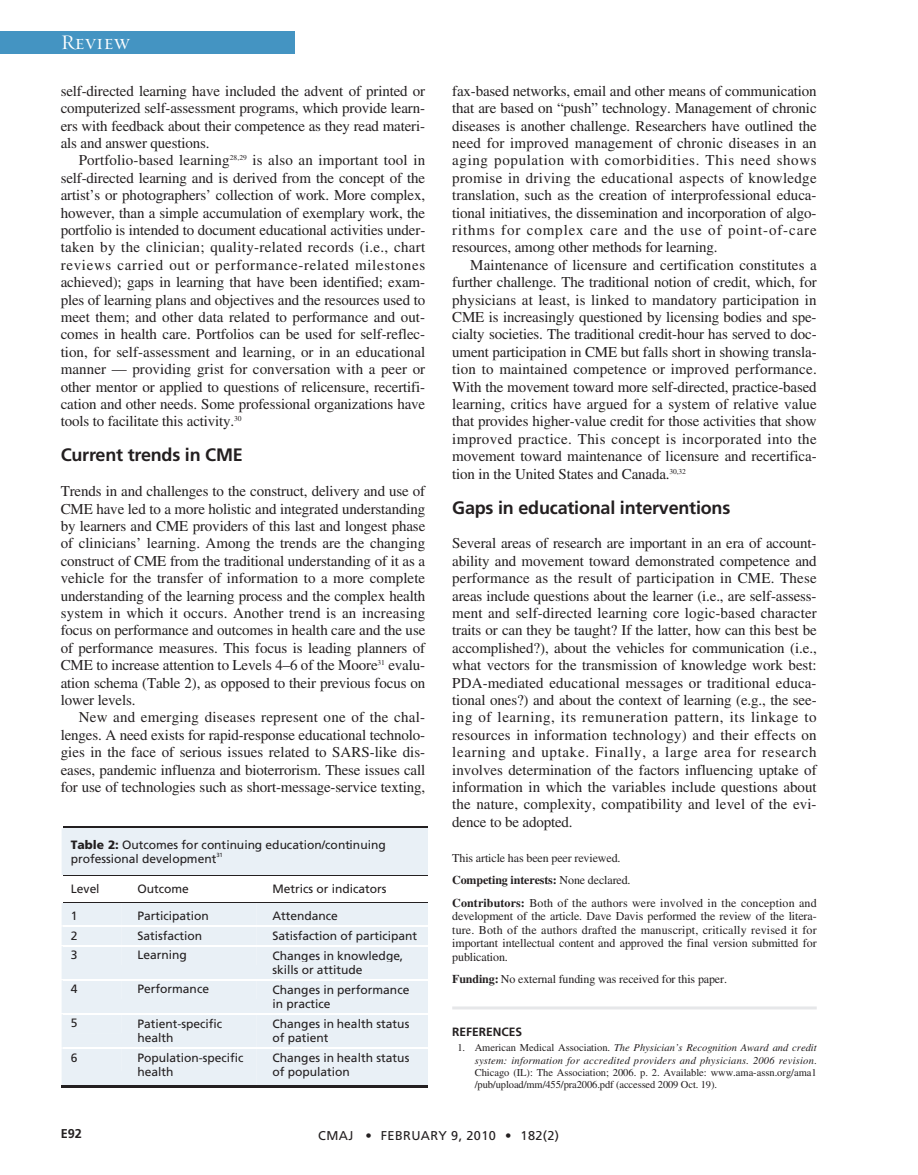
<style>
.page{position:relative;width:918px;height:1175px;background:#fff}
.page>*{position:absolute;margin:0;border:0;box-sizing:border-box;transform-origin:0 0}
.t1{font:21px "Requiem Display HTF Small Caps";letter-spacing:.005em;color:#fff}
.t2{font:700 18px "Frutiger";letter-spacing:-.01em;color:#231f20}
.t3{font:15px/17.4px "Times";letter-spacing:-.01em;color:#231f20;text-align:justify}
.t4{font:12.75px "Frutiger";letter-spacing:.025em;color:#231f20}
.t5{font:700 12.75px "Frutiger";color:#231f20}
.t6{font:12px/14.2px "Frutiger";color:#231f20}
.t7{font:12px/13.5px "Times";letter-spacing:-.01em;color:#231f20;text-align:justify}
.t8{font:12px/22.5px "Times";letter-spacing:.01em;color:#231f20}
.t9{font:700 12px "Frutiger";color:#231f20}
.t10{font:10.5px/12px "Times";letter-spacing:-.01em;color:#231f20;text-align:justify}
.t11{font:6px "Frutiger";color:#231f20}
.s1{font-weight:900}
.s2{font-weight:700}
.s3{font-style:italic}
</style>
<div class="page">
<div style="left:0;top:32px;width:295px;height:22px;background:#4494c2"></div>
<hr style="left:452px;top:1006px;width:365px;height:3px;background:#e6e7e9">
<svg style="left:62px;top:828px;width:366px;height:47px"></svg>
<div style="left:71px;top:828px;width:349px;height:24px;background:#e9f0f6"></div>
<div style="left:71px;top:852px;width:349px;height:23px;background:#e9f0f6"></div>
<hr style="left:63px;top:826px;width:365px;height:2px;background:#231f20">
<hr style="left:63px;top:828px;width:365px;height:1px;background:#e9f0f6">
<hr style="left:63px;top:875px;width:365px;height:1px;background:#231f20">
<div style="left:62px;top:902px;width:366px;height:183px;background:#e9f0f6"></div>
<div style="left:272px;top:1048px;width:148px;height:16px;background:#e9f0f6"></div>
<div style="left:272px;top:1064px;width:148px;height:21px;background:#e9f0f6"></div>
<hr style="left:63px;top:1047px;width:365px;height:1px;background:#fff">
<hr style="left:62px;top:1085px;width:67px;height:2px;background:#231f20">
<hr style="left:128px;top:1085px;width:136px;height:2px;background:#231f20">
<hr style="left:263px;top:1085px;width:165px;height:2px;background:#231f20">
<h1 class="t1" style="left:61px;top:30px;width:71px">Review</h1>
<p class="t3" style="left:61px;top:83px;width:366px">self-directed learning have included the advent of printed or computerized self-assessment programs, which provide learn&shy;ers with feedback about their competence as they read materi&shy;als and answer questions.</p>
<p class="t3" style="left:61px;top:153px;width:366px;text-indent:18px">Portfolio-based learning<sup>28,29</sup> is also an important tool in self-directed learning and is derived from the concept of the artist’s or photographers’ collection of work. More complex, however, than a simple accumulation of exemplary work, the portfolio is intended to document educational activities under&shy;taken by the clinician; quality-related records (i.e., chart reviews carried out or performance-related milestones achieved); gaps in learning that have been identified; exam&shy;ples of learning plans and objectives and the resources used to meet them; and other data related to performance and out&shy;comes in health care. Portfolios can be used for self-reflec&shy;tion, for self-assessment and learning, or in an educational manner — providing grist for conversation with a peer or other mentor or applied to questions of relicensure, recertifi&shy;cation and other needs. Some professional organizations have tools to facilitate this activity.<sup>30</sup></p>
<p class="t2" style="left:61px;top:448px;width:184px">Current trends in CME</p>
<p class="t3" style="left:61px;top:484px;width:366px">Trends in and challenges to the construct, delivery and use of CME have led to a more holistic and integrated understanding by learners and CME providers of this last and longest phase of clinicians’ learning. Among the trends are the changing construct of CME from the traditional understanding of it as a vehicle for the transfer of information to a more complete understanding of the learning process and the complex health system in which it occurs. Another trend is an increasing focus on performance and outcomes in health care and the use of performance measures. This focus is leading planners of CME to increase attention to Levels 4–6 of the Moore<sup>31</sup> evalu&shy;ation schema (Table 2), as opposed to their previous focus on lower levels.</p>
<p class="t3" style="left:61px;top:710px;width:366px;text-indent:18px">New and emerging diseases represent one of the chal&shy;lenges. A need exists for rapid-response educational technolo&shy;gies in the face of serious issues related to SARS-like dis&shy;eases, pandemic influenza and bioterrorism. These issues call for use of technologies such as short-message-service texting,</p>
<p class="t6" style="left:71px;top:838px;width:317px"><span class="s1">Table 2:</span> Outcomes for continuing education/continuing professional development</p>
<p class="t11" style="left:216px;top:852px;width:8px">31</p>
<p class="t6" style="left:71px;top:882px;width:30px">Level</p>
<p class="t6" style="left:137px;top:882px;width:53px">Outcome</p>
<p class="t6" style="left:272px;top:882px;width:116px">Metrics or indicators</p>
<p class="t6" style="left:71px;top:909px;width:8px">1</p>
<p class="t6" style="left:137px;top:909px;width:73px">Participation</p>
<p class="t6" style="left:272px;top:909px;width:67px">Attendance</p>
<p class="t6" style="left:71px;top:929px;width:8px">2</p>
<p class="t6" style="left:137px;top:929px;width:66px">Satisfaction</p>
<p class="t6" style="left:272px;top:929px;width:146px">Satisfaction of participant</p>
<p class="t6" style="left:71px;top:949px;width:8px">3</p>
<p class="t6" style="left:137px;top:949px;width:51px">Learning</p>
<p class="t6" style="left:272px;top:949px;width:132px">Changes in knowledge, skills or attitude</p>
<p class="t6" style="left:71px;top:983px;width:8px">4</p>
<p class="t6" style="left:137px;top:983px;width:73px">Performance</p>
<p class="t6" style="left:272px;top:983px;width:139px">Changes in performance in practice</p>
<p class="t6" style="left:71px;top:1017px;width:8px">5</p>
<p class="t6" style="left:137px;top:1017px;width:86px">Patient-specific health</p>
<p class="t6" style="left:272px;top:1017px;width:138px">Changes in health status of patient</p>
<p class="t6" style="left:71px;top:1051px;width:8px">6</p>
<p class="t6" style="left:137px;top:1051px;width:108px">Population-specific health</p>
<p class="t6" style="left:272px;top:1051px;width:138px">Changes in health status of population</p>
<p class="t3" style="left:452px;top:83px;width:366px">fax-based networks, email and other means of communication that are based on “push” technology. Management of chronic diseases is another challenge. Researchers have outlined the need for improved management of chronic diseases in an aging population with comorbidities. This need shows promise in driving the educational aspects of knowledge translation, such as the creation of interprofessional educa&shy;tional initiatives, the dissemination and incorporation of algo&shy;rithms for complex care and the use of point-of-care resources, among other methods for learning.</p>
<p class="t3" style="left:452px;top:257px;width:366px;text-indent:18px">Maintenance of licensure and certification constitutes a further challenge. The traditional notion of credit, which, for physicians at least, is linked to mandatory participation in CME is increasingly questioned by licensing bodies and spe&shy;cialty societies. The traditional credit-hour has served to doc&shy;ument participation in CME but falls short in showing transla&shy;tion to maintained competence or improved performance.<br>With the movement toward more self-directed, practice-based learning, critics have argued for a system of relative value that provides higher-value credit for those activities that show improved practice. This concept is incorporated into the movement toward maintenance of licensure and recertifica&shy;tion in the United States and Canada.<sup>30,32</sup></p>
<p class="t2" style="left:452px;top:500px;width:280px">Gaps in educational interventions</p>
<p class="t3" style="left:452px;top:536px;width:366px">Several areas of research are important in an era of account&shy;ability and movement toward demonstrated competence and performance as the result of participation in CME. These areas include questions about the learner (i.e., are self-assess&shy;ment and self-directed learning core logic-based character traits or can they be taught? If the latter, how can this best be accomplished?), about the vehicles for communication (i.e., what vectors for the transmission of knowledge work best:<br>PDA-mediated educational messages or traditional educa&shy;tional ones?) and about the context of learning (e.g., the see&shy;ing of learning, its remuneration pattern, its linkage to resources in information technology) and their effects on learning and uptake. Finally, a large area for research involves determination of the factors influencing uptake of information in which the variables include questions about the nature, complexity, compatibility and level of the evi&shy;dence to be adopted.</p>
<p class="t8" style="left:452px;top:847px;width:366px">This article has been peer reviewed.<br><span class="s2">Competing interests:</span> None declared.<br><span class="s2">Contributors:</span> Both of the authors were involved in the conception and</p>
<p class="t7" style="left:452px;top:910px;width:366px">development of the article. Dave Davis performed the review of the litera&shy;ture. Both of the authors drafted the manuscript, critically revised it for important intellectual content and approved the final version submitted for publication.</p>
<p class="t7" style="left:452px;top:973px;width:276px"><span class="s2">Funding:</span> No external funding was received for this paper.</p>
<p class="t9" style="left:452px;top:1027px;width:71px">REFERENCES</p>
<p class="t10" style="left:475px;top:1043px;width:344px;text-indent:-17px">1. American Medical Association. <span class="s3">The Physician’s Recognition Award and credit system: information for accredited providers and physicians. 2006 revision</span>.<br>Chicago (IL): The Association; 2006. p. 2. Available: www .ama-assn .org /ama1 /pub /upload /mm /455 /pra2006 .pdf (accessed 2009 Oct. 19).</p>
<p class="t5" style="left:61px;top:1128px;width:23px">E92</p>
<p class="t4" style="left:318px;top:1130px;width:242px">CMAJ • FEBRUARY 9, 2010 • 182(2)</p>
</div>
